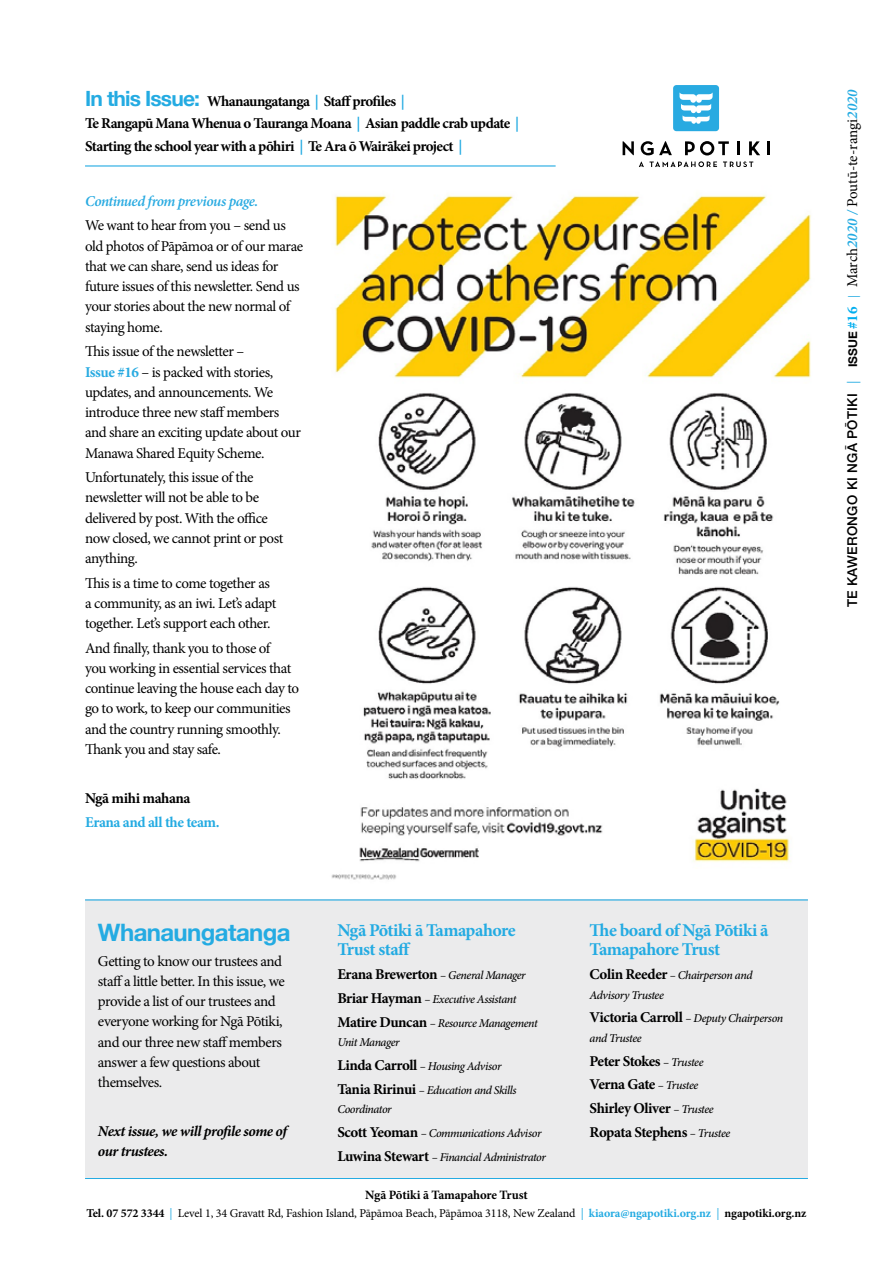
<style>
.page{position:relative;width:893px;height:1263px;background:#fff}
.page>*{position:absolute;margin:0;border:0;box-sizing:border-box;transform-origin:0 0}
.t1{font:700 24px "Helvetica Neue";letter-spacing:-.025em;color:#24abe2}
.t2{font:700 18px/19.5px "Minion Pro";letter-spacing:-.035em;color:#24abe2}
.t3{font:15px/20.2px "Minion Pro";letter-spacing:-.035em;color:#000}
.t4{font:700 15px/23.7px "Minion Pro";letter-spacing:-.04em;color:#000}
.t5{font:italic 700 15px/20.2px "Minion Pro";letter-spacing:-.03em;color:#000}
.t6{font:italic 600 15px "Minion Pro";letter-spacing:-.035em;color:#28aae1}
.t7{font:700 15px "Minion Pro";letter-spacing:-.03em;color:#24abe2}
.t8{font:500 13.5px "Helvetica Neue";letter-spacing:.02em;color:#000}
.t9{font:700 12.75px "Minion Pro";letter-spacing:-.015em;color:#000}
.t10{font:italic 500 12px/23.7px "Minion Pro";letter-spacing:-.04em;color:#000}
.t11{font:12px "Minion Pro";letter-spacing:-.015em;color:#000}
.s1{font-family:"Helvetica Neue";font-size:21px;color:#24abe2}
.s2{color:#24abe2}
.s3{font-weight:700;color:#28aae1}
.s4{font-weight:700;font-style:normal;font-size:15px}
.s5{font-weight:500;font-style:italic;font-size:12px}
.s6{font-weight:700}
.s7{font-weight:700;color:#24abe2}
.s8{font-family:"Minion Pro";font-weight:400;color:#24abe2}
.s9{font-weight:700;font-size:12px}
.s10{font-family:"Minion Pro";font-weight:700;font-size:15px;color:#00aeef}
.s11{font-family:"Minion Pro";font-weight:400;font-size:12px;color:#24abe2}
.s12{font-family:"Minion Pro";font-weight:400;font-size:15px}
.s13{font-family:"Minion Pro";font-weight:600;font-style:italic;font-size:15px;color:#24abe2}
</style>
<div class="page">
<hr style="left:85px;top:1178px;width:723px;height:1px;background:#24abe2">
<div style="left:85px;top:899px;width:723px;height:279px;background:#ebebec"></div>
<hr style="left:85px;top:165px;width:471px;height:2px;background:#24abe2">
<hr style="left:85px;top:899px;width:723px;height:1px;background:#24abe2">
<div style="left:673px;top:85px;width:46px;height:46px;background:#28aae1;border-radius:3px"></div>
<svg style="left:679px;top:92px;width:34px;height:32px"></svg>
<svg style="left:623px;top:141px;width:11px;height:14px"></svg>
<svg style="left:641px;top:141px;width:31px;height:14px"></svg>
<svg style="left:685px;top:141px;width:44px;height:14px"></svg>
<hr style="left:737px;top:141px;width:3px;height:14px;background:#000">
<svg style="left:749px;top:141px;width:11px;height:14px"></svg>
<hr style="left:767px;top:141px;width:3px;height:14px;background:#000">
<svg style="left:639px;top:161px;width:78px;height:6px"></svg>
<svg style="left:723px;top:162px;width:30px;height:5px"></svg>
<img style="left:331px;top:195px;width:480px;height:685px">
<p class="t4" style="left:85px;top:89px;width:436px;line-height:22.5px"><span class="s1">In this Issue:</span> Whanaungatanga <span class="s2">|</span> Staff profiles <span class="s2">|<br></span>Te Rangapū Mana Whenua o Tauranga Moana <span class="s2">|</span> Asian paddle crab update <span class="s2">|<br></span>Starting the school year with a pōhiri <span class="s2">|</span> Te Ara ō Wairākei project <span class="s2">|</span></p>
<p class="t6" style="left:85px;top:191px;width:175px">Continued from previous page.</p>
<p class="t3" style="left:85px;top:216px;width:220px">We want to hear from you – send us old photos of Pāpāmoa or of our marae that we can share, send us ideas for future issues of this newsletter. Send us your stories about the new normal of staying home.</p>
<p class="t3" style="left:85px;top:341px;width:217px">This issue of the newsletter –<br><span class="s3">Issue #16</span> – is packed with stories, updates, and announcements. We introduce three new staff members and share an exciting update about our<br>Manawa Shared Equity Scheme.</p>
<p class="t3" style="left:85px;top:467px;width:200px">Unfortunately, this issue of the newsletter will not be able to be delivered by post. With the office now closed, we cannot print or post anything.</p>
<p class="t3" style="left:85px;top:573px;width:193px">This is a time to come together as a community, as an iwi. Let’s adapt together. Let’s support each other.</p>
<p class="t3" style="left:85px;top:638px;width:216px">And finally, thank you to those of<br>you working in essential services that continue leaving the house each day to go to work, to keep our communities and the country running smoothly.<br>Thank you and stay safe.</p>
<p class="t4" style="left:85px;top:786px;width:107px">Ngā mihi mahana</p>
<p class="t7" style="left:85px;top:812px;width:136px">Erana and all the team.</p>
<h1 class="t1" style="left:98px;top:914px;width:194px">Whanaungatanga</h1>
<p class="t3" style="left:98px;top:951px;width:188px">Getting to know our trustees and staff a little better. In this issue, we provide a list of our trustees and everyone working for Ngā Pōtiki, and our three new staff members answer a few questions about themselves.</p>
<p class="t5" style="left:98px;top:1121px;width:190px">Next issue, we will profile some of our trustees.</p>
<p class="t2" style="left:337px;top:920px;width:180px">Ngā Pōtiki ā Tamapahore<br>Trust staff</p>
<p class="t10" style="left:337px;top:963px;width:202px"><span class="s4">Erana Brewerton</span> – General Manager<br><span class="s4">Briar Hayman</span> – Executive Assistant<br><span class="s4">Matire Duncan</span> – Resource Management</p>
<p class="t10" style="left:337px;top:1030px;width:181px">Unit Manager<br><span class="s4">Linda Carroll</span> – Housing Advisor<br><span class="s4">Tania Ririnui</span> – Education and Skills</p>
<p class="t10" style="left:337px;top:1097px;width:210px">Coordinator<br><span class="s4">Scott Yeoman</span> – Communications Advisor<br><span class="s4">Luwina Stewart</span> – Financial Administrator</p>
<p class="t2" style="left:590px;top:920px;width:180px">The board of Ngā Pōtiki ā<br>Tamapahore Trust</p>
<p class="t10" style="left:590px;top:965px;width:164px;line-height:19.5px"><span class="s4">Colin Reeder</span> – Chairperson and<br>Advisory Trustee</p>
<p class="t10" style="left:590px;top:1009px;width:195px;line-height:19.5px"><span class="s4">Victoria Carroll</span> – Deputy Chairperson and Trustee</p>
<p class="t4" style="left:590px;top:1049px;width:142px">Peter Stokes <span class="s5">– Trustee<br></span>Verna Gate <span class="s5">– Trustee<br></span>Shirley Oliver <span class="s5">– Trustee<br></span>Ropata Stephens <span class="s5">– Trustee</span></p>
<p class="t9" style="left:365px;top:1186px;width:164px">Ngā Pōtiki ā Tamapahore Trust</p>
<p class="t11" style="left:87px;top:1205px;width:721px"><span class="s6">Tel. 07 572 3344</span> <span class="s2">|</span> Level 1, 34 Gravatt Rd, Fashion Island, Pāpāmoa Beach, Pāpāmoa 3118, New Zealand <span class="s2">|</span> <span class="s7">kiaora@ngapotiki.org.nz</span> <span class="s2">|</span> <span class="s6">ngapotiki.org.nz</span></p>
<p class="t8" style="left:841px;top:607px;width:519px;rotate:-90deg">TE KAWERONGO KI NGĀ PŌTIKI <span class="s8">|</span> <span class="s9">ISSUE</span> <span class="s10">#16</span> <span class="s11">|</span> <span class="s12">March</span><span class="s13">2020 /</span> <span class="s12">Poutū-te-rangi</span><span class="s13">2020</span></p>
</div>
